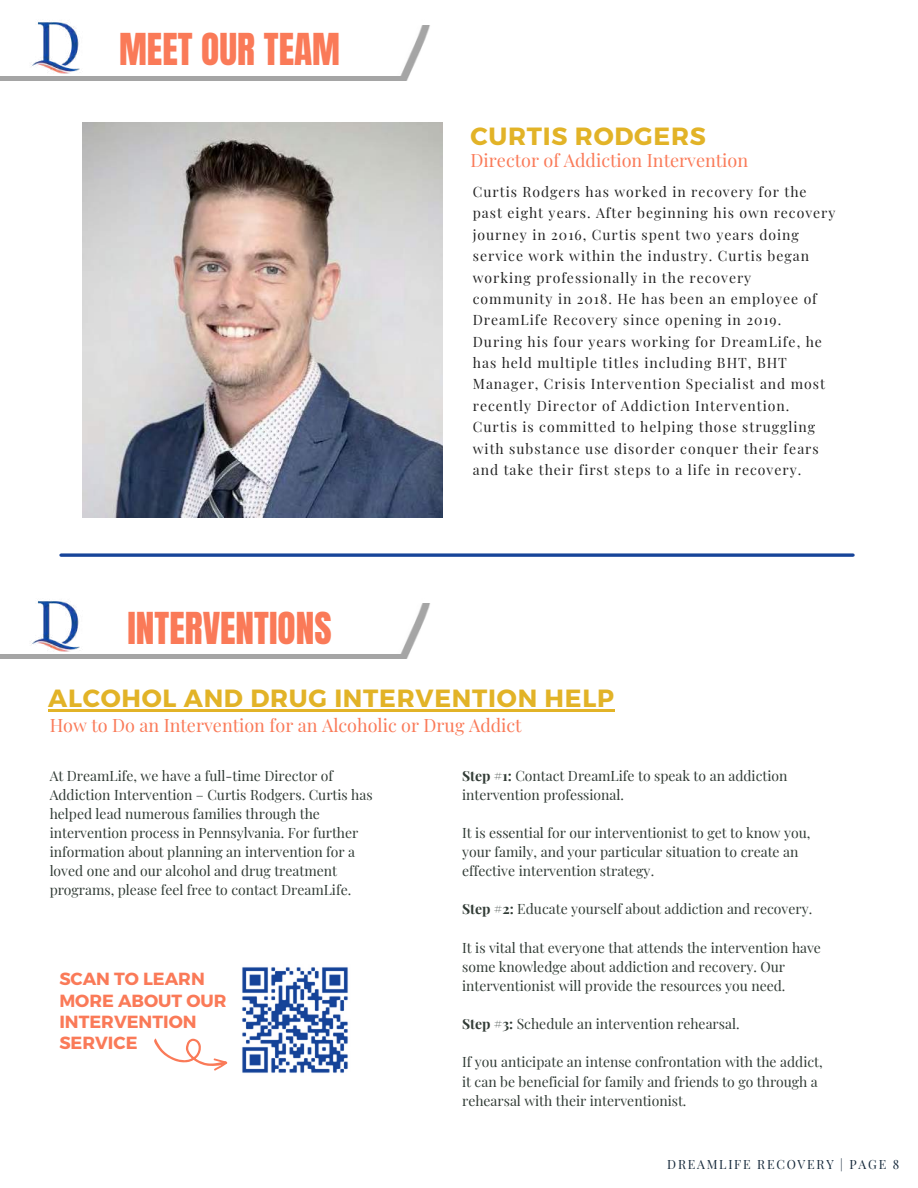
<style>
.page{position:relative;width:918px;height:1188px;background:#fff}
.page>*{position:absolute;margin:0;border:0;box-sizing:border-box;transform-origin:0 0}
.t1{font:37.35px "Anton";color:#fa7a58}
.t2{font:700 24.9px "Montserrat";letter-spacing:.03em;color:#e2b327}
.t3{font:18px "Playfair Display";color:#fa7a58}
.t4{font:700 17.55px/21.5px "Montserrat";color:#fa7a58}
.t5{font:13.95px/19.2px "Playfair Display";color:#313b35}
.t6{font:13.95px/21.5px "Playfair Display";letter-spacing:.07em;color:#222}
.t7{font:12.45px "Playfair Display";letter-spacing:.14em;color:#15283a}
.s1{font-weight:700}
</style>
<div class="page">
<img style="left:83px;top:122px;width:360px;height:395px">
<img style="left:242px;top:967px;width:106px;height:106px">
<svg style="left:154px;top:1038px;width:73px;height:32px"></svg>
<svg style="left:61px;top:553px;width:792px;height:4px"></svg>
<img style="left:400px;top:25px;width:31px;height:50px">
<img style="left:29px;top:22px;width:54px;height:55px">
<hr style="left:48px;top:709px;width:567px;height:3px;background:#e2b327">
<img style="left:400px;top:603px;width:31px;height:51px">
<img style="left:29px;top:601px;width:54px;height:55px">
<h1 class="t1" style="left:119px;top:23px;width:223px">MEET OUR TEAM</h1>
<h1 class="t1" style="left:127px;top:601px;width:206px">INTERVENTIONS</h1>
<h2 class="t2" style="left:471px;top:120px;width:237px">CURTIS RODGERS</h2>
<p class="t3" style="left:471px;top:148px;width:279px">Director of Addiction Intervention</p>
<p class="t6" style="left:473px;top:181px;width:364px">Curtis Rodgers has worked in recovery for the past eight years. After beginning his own recovery journey in 2016, Curtis spent two years doing service work within the industry. Curtis began working professionally in the recovery<br>community in 2018. He has been an employee of DreamLife Recovery since opening in 2019.<br>During his four years working for DreamLife, he has held multiple titles including BHT, BHT Manager, Crisis Intervention Specialist and most recently Director of Addiction Intervention.<br>Curtis is committed to helping those struggling with substance use disorder conquer their fears and take their first steps to a life in recovery.</p>
<h2 class="t2" style="left:48px;top:682px;width:567px">ALCOHOL AND DRUG INTERVENTION HELP</h2>
<p class="t3" style="left:50px;top:712px;width:474px">How to Do an Intervention for an Alcoholic or Drug Addict</p>
<p class="t5" style="left:50px;top:765px;width:325px">At DreamLife, we have a full-time Director of Addiction Intervention – Curtis Rodgers. Curtis has helped lead numerous families through the intervention process in Pennsylvania. For further information about planning an intervention for a loved one and our alcohol and drug treatment programs, please feel free to contact DreamLife.</p>
<p class="t4" style="left:59px;top:967px;width:169px">SCAN TO LEARN<br>MORE ABOUT OUR<br>INTERVENTION<br>SERVICE</p>
<p class="t5" style="left:462px;top:765px;width:327px"><span class="s1">Step #1:</span> Contact DreamLife to speak to an addiction intervention professional.</p>
<p class="t5" style="left:462px;top:823px;width:350px">It is essential for our interventionist to get to know you, your family, and your particular situation to create an effective intervention strategy.</p>
<p class="t5" style="left:462px;top:899px;width:352px"><span class="s1">Step #2:</span> Educate yourself about addiction and recovery.</p>
<p class="t5" style="left:462px;top:937px;width:360px">It is vital that everyone that attends the intervention have some knowledge about addiction and recovery. Our interventionist will provide the resources you need.</p>
<p class="t5" style="left:462px;top:1014px;width:279px"><span class="s1">Step #3:</span> Schedule an intervention rehearsal.</p>
<p class="t5" style="left:462px;top:1052px;width:362px">If you anticipate an intense confrontation with the addict, it can be beneficial for family and friends to go through a rehearsal with their interventionist.</p>
<p class="t7" style="left:667px;top:1155px;width:234px">DREAMLIFE RECOVERY | PAGE 8</p>
</div>
